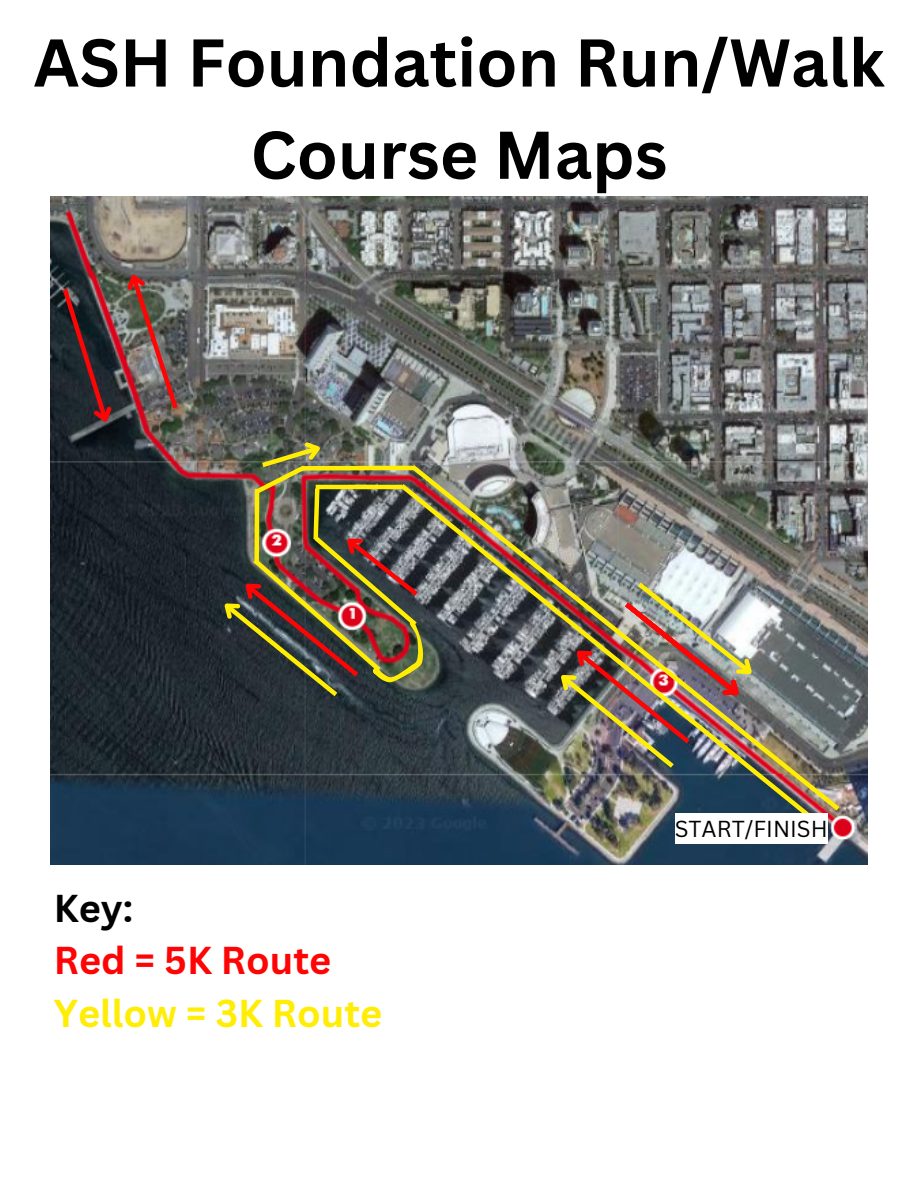
<style>
.page{position:relative;width:918px;height:1188px;background:#fff}
.page>*{position:absolute;margin:0;border:0;box-sizing:border-box;transform-origin:0 0}
.t1{font:700 66px "Canva Sans";color:#000}
.t2{font:700 37.8px "Canva Sans";color:#ffed04}
.t3{font:700 37.8px "Canva Sans";color:#ff0404}
.t4{font:700 37.8px "Canva Sans";color:#000}
.t5{font:22.5px "Canva Sans";color:#000}
</style>
<div class="page">
<img style="left:51px;top:196px;width:816px;height:668px">
<img style="left:396px;top:701px;width:436px;height:135px">
<div style="left:675px;top:813px;width:153px;height:31px;background:#fff"></div>
<img style="left:406px;top:460px;width:438px;height:355px">
<img style="left:549px;top:578px;width:214px;height:194px">
<img style="left:59px;top:266px;width:122px;height:165px">
<img style="left:213px;top:434px;width:210px;height:267px">
<p class="t1" style="left:33px;top:16px;width:853px">ASH Foundation Run/Walk</p>
<p class="t1" style="left:250px;top:108px;width:419px">Course Maps</p>
<p class="t4" style="left:54px;top:881px;width:81px">Key:</p>
<p class="t3" style="left:54px;top:934px;width:279px">Red = 5K Route</p>
<p class="t2" style="left:54px;top:987px;width:330px">Yellow = 3K Route</p>
<p class="t5" style="left:675px;top:813px;width:154px">START/FINISH</p>
</div>
